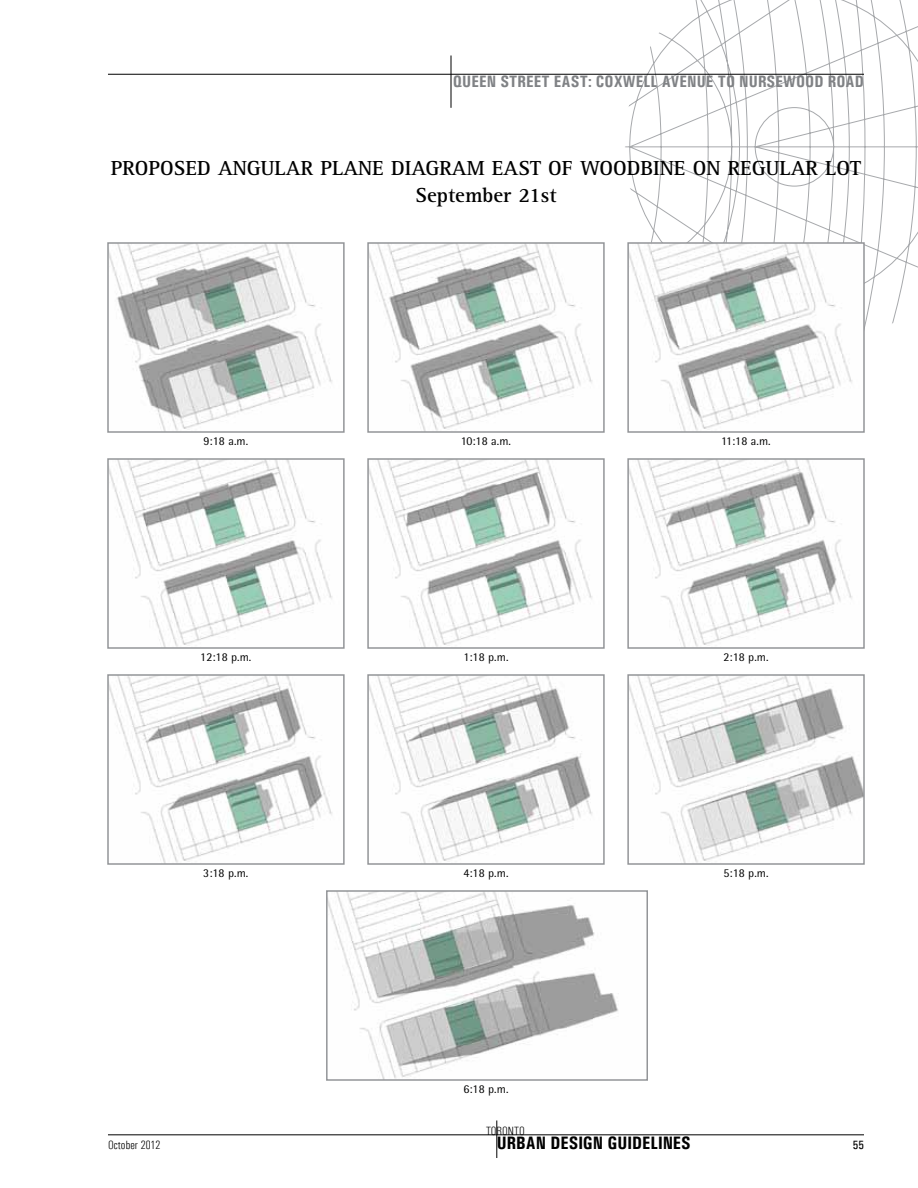
<style>
.page{position:relative;width:918px;height:1188px;background:#fff}
.page>*{position:absolute;margin:0;border:0;box-sizing:border-box;transform-origin:0 0}
.t1{font:700 21px/27px "Rotis Serif";color:#000;text-align:center}
.t2{font:700 18px "Univers Condensed";color:#000}
.t3{font:700 16.5px "Univers Condensed";letter-spacing:.005em;color:#808285}
.t4{font:12px "Rotis Semi Sans";letter-spacing:.005em;color:#000}
.t5{font:300 condensed 12px "Univers";color:#000}
.t6{font:500 12px "Univers Condensed";color:#000}
</style>
<div class="page">
<svg style="left:625px;top:0;width:293px;height:327px"></svg>
<hr style="left:108px;top:74px;width:756px;height:1px;background:#000">
<hr style="left:451px;top:55px;width:1px;height:53px;background:#000">
<hr style="left:108px;top:1135px;width:756px;height:1px;background:#000">
<hr style="left:497px;top:1120px;width:1px;height:38px;background:#000">
<img style="left:110px;top:245px;width:222px;height:185px">
<div style="left:107px;top:242px;width:238px;height:191px;border:2px solid #939598"></div>
<img style="left:630px;top:245px;width:232px;height:185px">
<div style="left:627px;top:242px;width:238px;height:191px;border:2px solid #939598"></div>
<img style="left:370px;top:245px;width:222px;height:185px">
<div style="left:367px;top:242px;width:238px;height:191px;border:2px solid #939598"></div>
<img style="left:110px;top:461px;width:222px;height:185px">
<div style="left:107px;top:458px;width:238px;height:191px;border:2px solid #939598"></div>
<img style="left:630px;top:461px;width:222px;height:185px">
<div style="left:627px;top:458px;width:238px;height:191px;border:2px solid #939598"></div>
<img style="left:370px;top:461px;width:222px;height:185px">
<div style="left:367px;top:458px;width:238px;height:191px;border:2px solid #939598"></div>
<img style="left:110px;top:677px;width:222px;height:185px">
<div style="left:107px;top:674px;width:238px;height:191px;border:2px solid #939598"></div>
<img style="left:630px;top:677px;width:232px;height:185px">
<div style="left:627px;top:674px;width:238px;height:191px;border:2px solid #939598"></div>
<img style="left:370px;top:677px;width:222px;height:185px">
<div style="left:367px;top:674px;width:238px;height:191px;border:2px solid #939598"></div>
<img style="left:329px;top:893px;width:289px;height:185px">
<div style="left:326px;top:890px;width:322px;height:191px;border:2px solid #939598"></div>
<h3 class="t3" style="left:453px;top:72px;width:413px">QUEEN STREET EAST: COXWELL AVENUE TO NURSEWOOD ROAD</h3>
<h1 class="t1" style="left:111px;top:155px;width:752px">PROPOSED ANGULAR PLANE DIAGRAM EAST OF WOODBINE ON REGULAR LOT<br>SEPTEMBER 21ST</h1>
<p class="t4" style="left:204px;top:434px;width:46px">9:18 a.m.</p>
<p class="t4" style="left:461px;top:434px;width:52px">10:18 a.m.</p>
<p class="t4" style="left:721px;top:434px;width:51px">11:18 a.m.</p>
<p class="t4" style="left:200px;top:650px;width:53px">12:18 p.m.</p>
<p class="t4" style="left:463px;top:650px;width:47px">1:18 p.m.</p>
<p class="t4" style="left:723px;top:650px;width:47px">2:18 p.m.</p>
<p class="t4" style="left:203px;top:866px;width:47px">3:18 p.m.</p>
<p class="t4" style="left:463px;top:866px;width:47px">4:18 p.m.</p>
<p class="t4" style="left:723px;top:866px;width:47px">5:18 p.m.</p>
<p class="t4" style="left:463px;top:1082px;width:47px">6:18 p.m.</p>
<p class="t5" style="left:486px;top:1124px;width:40px">TORONTO</p>
<h2 class="t2" style="left:497px;top:1132px;width:195px">URBAN DESIGN GUIDELINES</h2>
<p class="t5" style="left:108px;top:1138px;width:54px">October 2012</p>
<p class="t6" style="left:853px;top:1138px;width:13px">55</p>
</div>
